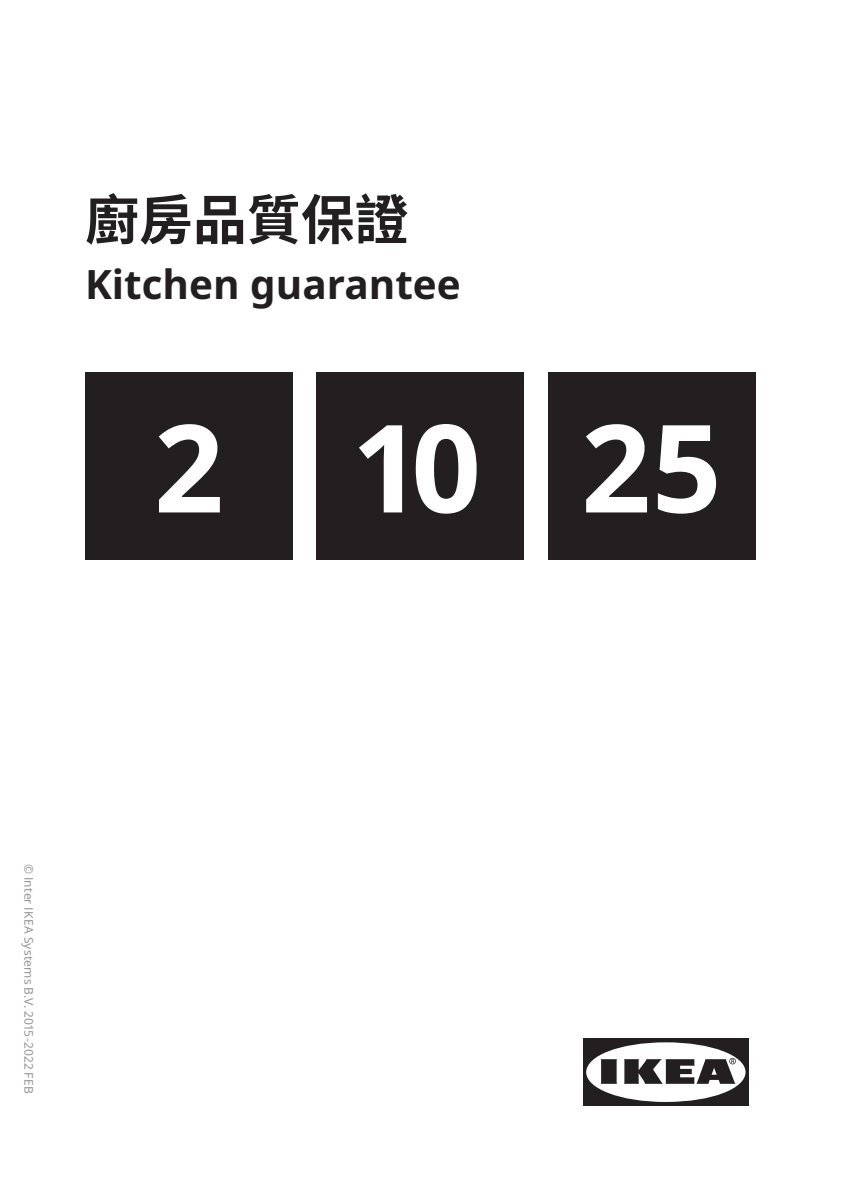
<style>
.page{position:relative;width:842px;height:1191px;background:#fff}
.page>*{position:absolute;margin:0;border:0;box-sizing:border-box;transform-origin:0 0}
.t1{font:700 122px "Noto IKEA Traditional Chinese";color:#fff}
.t2{font:700 54px "Noto IKEA Traditional Chinese";color:#231f20}
.t3{font:700 40.4px "Noto IKEA Traditional Chinese";color:#231f20}
.B_V{font:12px "Noto IKEA Traditional Chinese";letter-spacing:.015em;color:#939598}
</style>
<div class="page">
<div style="left:583px;top:1038px;width:166px;height:67px;background:#231f20"></div>
<div style="left:586px;top:1042px;width:159px;height:60px;background:#fff;border-radius:50%"></div>
<svg style="left:601px;top:1058px;width:135px;height:25px"></svg>
<div style="left:85px;top:372px;width:208px;height:188px;background:#231f20"></div>
<div style="left:316px;top:372px;width:208px;height:188px;background:#231f20"></div>
<div style="left:548px;top:372px;width:207px;height:188px;background:#231f20"></div>
<p class="t2" style="left:85px;top:189px;width:325px">廚房品質保證</p>
<p class="t3" style="left:85px;top:261px;width:377px">Kitchen guarantee</p>
<p class="t1" style="left:155px;top:399px;width:70px">2</p>
<p class="t1" style="left:357px;top:399px;width:127px">10</p>
<p class="t1" style="left:582px;top:399px;width:141px">25</p>
<p class="B_V" style="left:36px;top:864px;width:231px;rotate:90deg">© Inter IKEA Systems B.V. 2015-2022 FEB</p>
</div>
